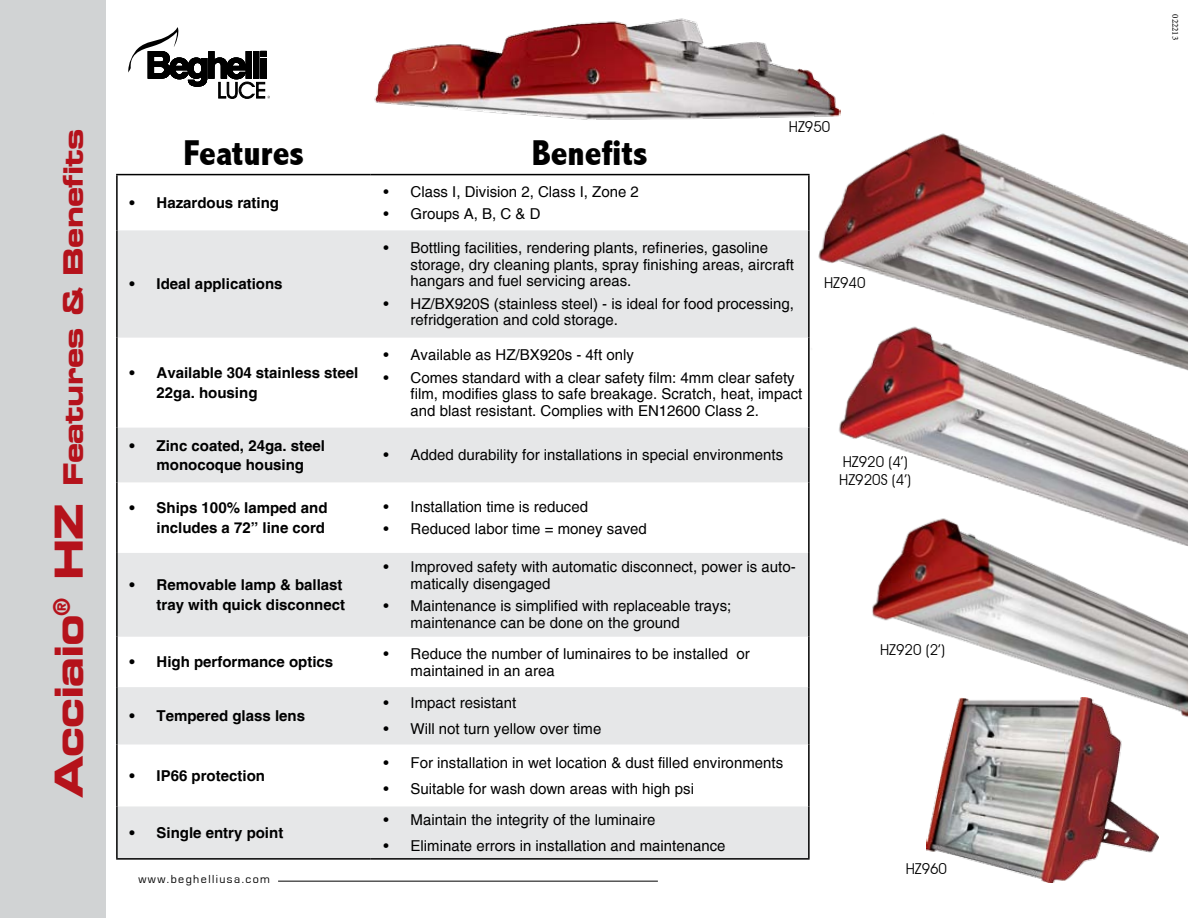
<style>
.page{position:relative;width:1188px;height:918px;background:#fff}
.page>*{position:absolute;margin:0;border:0;box-sizing:border-box;transform-origin:0 0}
.t1{font:800 condensed 36px "Abadi";color:#000}
.t2{font:27px "Eurostile LT Bold Extended Two";letter-spacing:-.03em;color:#b5121b}
.t3{font:15px/16.5px "Helvetica";color:#000}
.t4{font:700 15px/19.5px "Helvetica";color:#000;text-align:right}
.t5{font:15px/18px "Avant Garde IT Cby BT";color:#000}
.t6{font:12px "Eurostile";letter-spacing:.12em;color:#000}
.t7{font:9px "Minion Pro";color:#000}
.s1{font-size:39px}
</style>
<div class="page">
<div style="left:0;top:0;width:105px;height:918px;background:#d1d3d4"></div>
<div style="left:118px;top:230px;width:685px;height:108px;background:#e6e7e8"></div>
<svg style="left:118px;top:428px;width:690px;height:317px;fill:#e6e7e8"></svg>
<div style="left:118px;top:806px;width:690px;height:52px;background:#e6e7e8"></div>
<hr style="left:116px;top:174px;width:255px;height:1px;background:#000">
<hr style="left:116px;top:175px;width:2px;height:55px;background:#000">
<hr style="left:371px;top:174px;width:439px;height:1px;background:#000">
<hr style="left:116px;top:230px;width:2px;height:108px;background:#000">
<hr style="left:116px;top:338px;width:2px;height:90px;background:#000">
<hr style="left:116px;top:428px;width:2px;height:54px;background:#000">
<hr style="left:116px;top:482px;width:2px;height:71px;background:#000">
<hr style="left:116px;top:553px;width:2px;height:84px;background:#000">
<hr style="left:808px;top:553px;width:2px;height:84px;background:#000">
<hr style="left:116px;top:637px;width:2px;height:50px;background:#000">
<hr style="left:808px;top:637px;width:2px;height:50px;background:#000">
<hr style="left:116px;top:687px;width:2px;height:58px;background:#000">
<hr style="left:808px;top:687px;width:2px;height:58px;background:#000">
<hr style="left:116px;top:745px;width:2px;height:61px;background:#000">
<hr style="left:808px;top:745px;width:2px;height:61px;background:#000">
<hr style="left:116px;top:806px;width:2px;height:52px;background:#000">
<hr style="left:808px;top:806px;width:2px;height:52px;background:#000">
<hr style="left:116px;top:858px;width:255px;height:2px;background:#000">
<hr style="left:371px;top:858px;width:439px;height:2px;background:#000">
<svg style="left:128px;top:27px;width:142px;height:71px"></svg>
<img style="left:803px;top:133px;width:385px;height:181px">
<img style="left:925px;top:629px;width:263px;height:89px">
<img style="left:374px;top:18px;width:467px;height:145px">
<img style="left:790px;top:314px;width:398px;height:315px">
<hr style="left:278px;top:881px;width:380px;height:1px;background:#000">
<img style="left:926px;top:698px;width:233px;height:185px">
<h2 class="t2" style="left:54px;top:798px;width:671px;rotate:-90deg"><span class="s1">Acciaio</span><sup>®</sup> <span class="s1">HZ</span> Features &amp; Benefits</h2>
<h1 class="t1" style="left:183px;top:132px;width:122px">Features</h1>
<h1 class="t1" style="left:532px;top:132px;width:117px">Benefits</h1>
<p class="t4" style="left:130px;top:193px;width:151px">• Hazardous rating</p>
<p class="t3" style="left:384px;top:183px;width:257px">• Class I, Division 2, Class I, Zone 2</p>
<p class="t3" style="left:384px;top:206px;width:159px">• Groups A, B, C &amp; D</p>
<p class="t5" style="left:789px;top:118px;width:43px">HZ950</p>
<p class="t4" style="left:130px;top:274px;width:154px">• Ideal applications</p>
<p class="t4" style="left:157px;top:363px;width:203px;text-align:left;text-indent:-27px">• Available 304 stainless steel<br>22ga. housing</p>
<p class="t3" style="left:411px;top:240px;width:385px;text-indent:-27px">• Bottling facilities, rendering plants, refineries, gasoline storage, dry cleaning plants, spray finishing areas, aircraft hangars and fuel servicing areas.</p>
<p class="t3" style="left:411px;top:295px;width:385px;text-indent:-27px">• HZ/BX920S (stainless steel) - is ideal for food processing, refridgeration and cold storage.</p>
<p class="t3" style="left:384px;top:347px;width:252px">• Available as HZ/BX920s - 4ft only</p>
<p class="t3" style="left:411px;top:369px;width:393px;text-indent:-27px">• Comes standard with a clear safety film: 4mm clear safety film, modifies glass to safe breakage. Scratch, heat, impact and blast resistant. Complies with EN12600 Class 2.</p>
<p class="t4" style="left:130px;top:436px;width:197px;text-align:center">• Zinc coated, 24ga. steel monocoque housing</p>
<p class="t3" style="left:384px;top:447px;width:401px">• Added durability for installations in special environments</p>
<p class="t4" style="left:130px;top:498px;width:199px">• Ships 100% lamped and includes a 72” line cord</p>
<p class="t3" style="left:384px;top:498px;width:206px">• Installation time is reduced</p>
<p class="t3" style="left:384px;top:521px;width:265px">• Reduced labor time = money saved</p>
<p class="t4" style="left:130px;top:575px;width:217px">• Removable lamp &amp; ballast tray with quick disconnect</p>
<p class="t3" style="left:411px;top:559px;width:387px;text-indent:-27px">• Improved safety with automatic disconnect, power is auto&shy;matically disengaged</p>
<p class="t3" style="left:411px;top:598px;width:322px;text-indent:-27px">• Maintenance is simplified with replaceable trays; maintenance can be done on the ground</p>
<p class="t4" style="left:130px;top:652px;width:205px">• High performance optics</p>
<p class="t3" style="left:411px;top:646px;width:341px;text-indent:-27px">• Reduce the number of luminaires to be installed or maintained in an area</p>
<p class="t4" style="left:130px;top:706px;width:177px">• Tempered glass lens</p>
<p class="t3" style="left:384px;top:695px;width:134px">• Impact resistant</p>
<p class="t3" style="left:384px;top:721px;width:219px">• Will not turn yellow over time</p>
<p class="t4" style="left:130px;top:766px;width:137px">• IP66 protection</p>
<p class="t4" style="left:130px;top:823px;width:155px">• Single entry point</p>
<p class="t6" style="left:138px;top:872px;width:133px">www.beghelliusa.com</p>
<p class="t3" style="left:384px;top:755px;width:401px">• For installation in wet location &amp; dust filled environments</p>
<p class="t3" style="left:384px;top:780px;width:312px">• Suitable for wash down areas with high psi</p>
<p class="t3" style="left:384px;top:812px;width:274px">• Maintain the integrity of the luminaire</p>
<p class="t3" style="left:384px;top:837px;width:344px">• Eliminate errors in installation and maintenance</p>
<p class="t5" style="left:824px;top:274px;width:43px">HZ940</p>
<p class="t5" style="left:839px;top:453px;width:73px">HZ920 (4’)<br>HZ920S (4’)</p>
<p class="t5" style="left:880px;top:641px;width:66px">HZ920 (2’)</p>
<p class="t5" style="left:906px;top:859px;width:43px">HZ960</p>
<p class="t7" style="left:1181px;top:14px;width:27px;rotate:90deg">022213</p>
</div>
